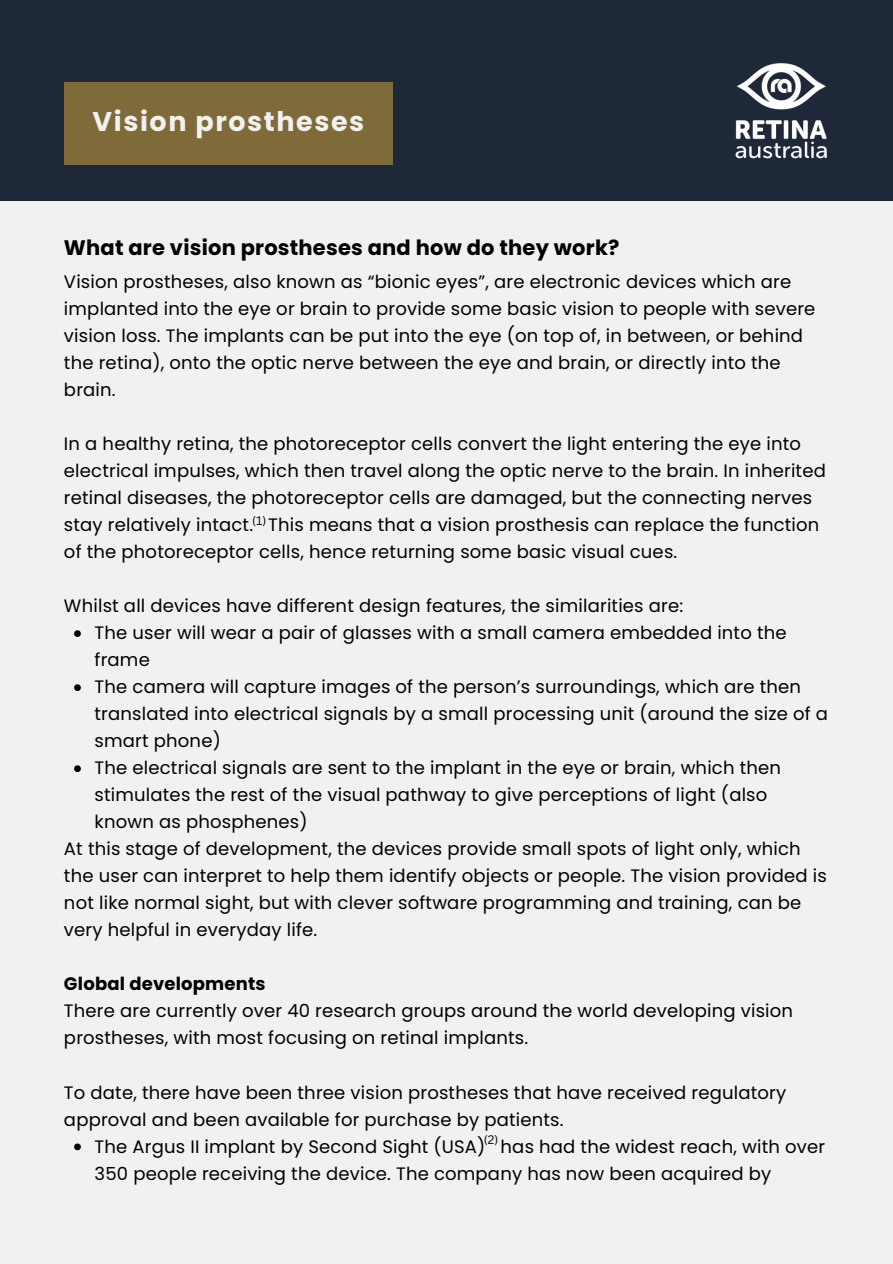
<style>
.page{position:relative;width:893px;height:1264px;background:#fff}
.page>*{position:absolute;margin:0;border:0;box-sizing:border-box;transform-origin:0 0}
.t1{font:700 27px "Poppins";letter-spacing:.06em;color:#f2f1f1}
.t2{font:700 21px "Poppins";letter-spacing:.01em;color:#000}
.t3{font:18px/27px "Poppins";letter-spacing:.01em;color:#000}
.t4{font:700 18px "Poppins";letter-spacing:.01em;color:#000}
.t5{font:12px "Canva Sans";color:#000}
</style>
<div class="page">
<div style="left:0;top:0;width:892px;height:1263px;background:#f2f1f1"></div>
<div style="left:0;top:0;width:892px;height:200px;background:#1f2839"></div>
<img style="left:735px;top:63px;width:92px;height:96px">
<div style="left:64px;top:82px;width:329px;height:82px;background:#7f6a39"></div>
<svg style="left:74px;top:630px;width:7px;height:7px"></svg>
<svg style="left:74px;top:684px;width:7px;height:7px"></svg>
<svg style="left:74px;top:765px;width:7px;height:7px"></svg>
<svg style="left:74px;top:1143px;width:7px;height:7px"></svg>
<p class="t1" style="left:93px;top:103px;width:273px">Vision prostheses</p>
<p class="t2" style="left:64px;top:233px;width:557px">What are vision prostheses and how do they work?</p>
<p class="t3" style="left:64px;top:268px;width:752px">Vision prostheses, also known as “bionic eyes”, are electronic devices which are implanted into the eye or brain to provide some basic vision to people with severe vision loss. The implants can be put into the eye (on top of, in between, or behind the retina), onto the optic nerve between the eye and brain, or directly into the brain.</p>
<p class="t3" style="left:64px;top:430px;width:763px">In a healthy retina, the photoreceptor cells convert the light entering the eye into electrical impulses, which then travel along the optic nerve to the brain. In inherited retinal diseases, the photoreceptor cells are damaged, but the connecting nerves stay relatively intact. This means that a vision prosthesis can replace the function of the photoreceptor cells, hence returning some basic visual cues.</p>
<p class="t3" style="left:64px;top:592px;width:620px">Whilst all devices have different design features, the similarities are:</p>
<p class="t3" style="left:95px;top:619px;width:693px">The user will wear a pair of glasses with a small camera embedded into the frame</p>
<p class="t3" style="left:95px;top:673px;width:735px">The camera will capture images of the person’s surroundings, which are then translated into electrical signals by a small processing unit (around the size of a smart phone)</p>
<p class="t3" style="left:95px;top:754px;width:688px">The electrical signals are sent to the implant in the eye or brain, which then stimulates the rest of the visual pathway to give perceptions of light (also known as phosphenes)</p>
<p class="t3" style="left:64px;top:835px;width:764px">At this stage of development, the devices provide small spots of light only, which the user can interpret to help them identify objects or people. The vision provided is not like normal sight, but with clever software programming and training, can be very helpful in everyday life.</p>
<p class="t4" style="left:64px;top:971px;width:203px">Global developments</p>
<p class="t3" style="left:64px;top:997px;width:730px">There are currently over 40 research groups around the world developing vision prostheses, with most focusing on retinal implants.</p>
<p class="t3" style="left:64px;top:1078px;width:723px">To date, there have been three vision prostheses that have received regulatory approval and been available for purchase by patients.</p>
<p class="t3" style="left:95px;top:1132px;width:732px">The Argus II implant by Second Sight (USA) has had the widest reach, with over<br>350 people receiving the device. The company has now been acquired by</p>
<p class="t5" style="left:252px;top:512px;width:16px">(1)</p>
<p class="t5" style="left:484px;top:1131px;width:16px">(2)</p>
</div>
